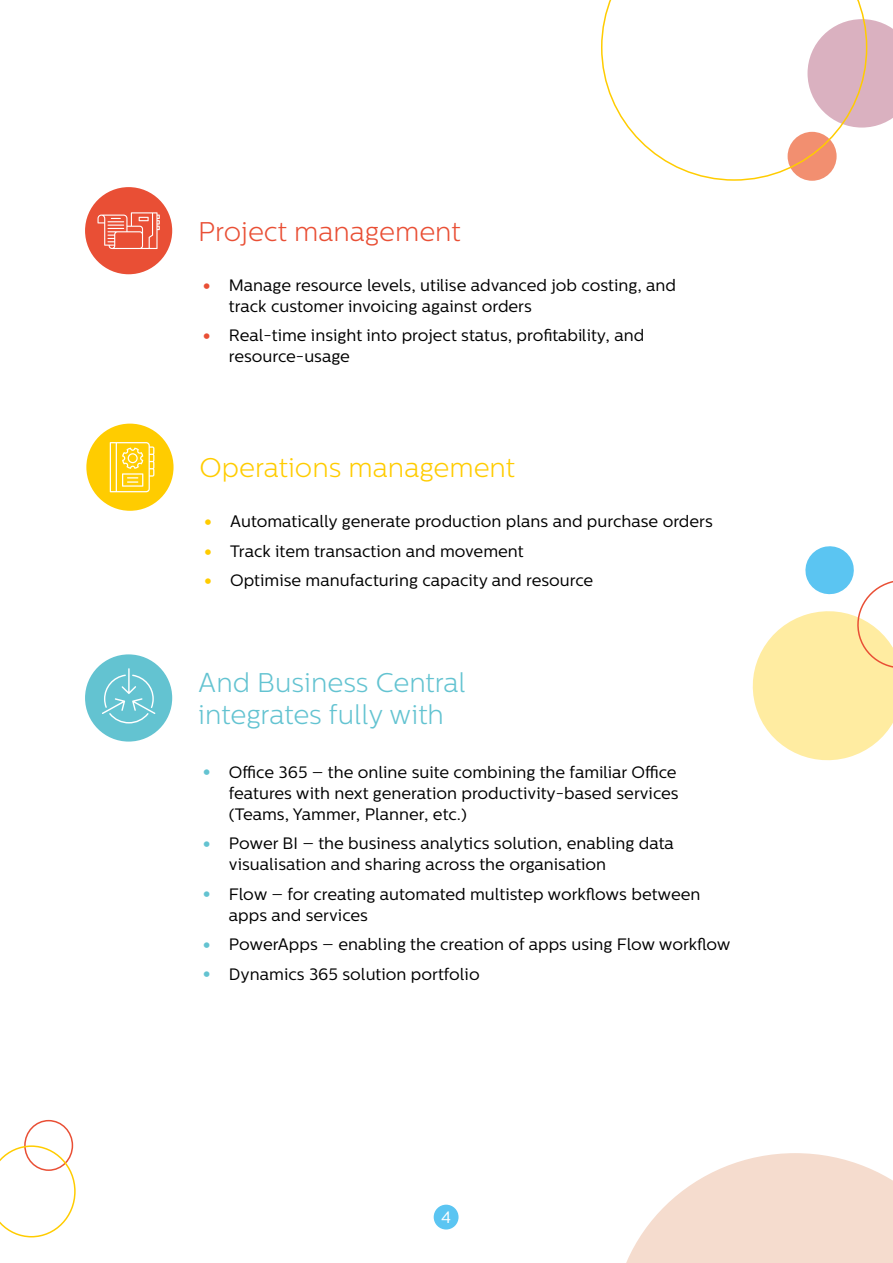
<style>
.page{position:relative;width:893px;height:1263px;background:#fff}
.page>*{position:absolute;margin:0;border:0;box-sizing:border-box;transform-origin:0 0}
.t1{font:300 27px/32.4px "Centrale Sans";color:#63c3d1}
.t2{font:300 27px "Centrale Sans";color:#fc0}
.t3{font:300 27px "Centrale Sans";color:#e94f35}
.t4{font:16.5px/21px "Centrale Sans";color:#000}
.t5{font:16.5px "Centrale Sans";color:#fff}
.s1{font-weight:500;font-size:25.5px;color:#e94f35}
.s2{font-weight:500;font-size:25.5px;color:#fc0}
.s3{font-weight:500;font-size:25.5px;color:#63c3d1}
</style>
<div class="page">
<div style="left:24px;top:1120px;width:49px;height:51px;border:2px solid #e94f35;border-radius:50%"></div>
<svg style="left:0;top:1145px;width:76px;height:92px"></svg>
<svg style="left:867px;top:19px;width:26px;height:109px;background:#dcb6c4"></svg>
<svg style="left:601px;top:0;width:266px;height:181px"></svg>
<svg style="left:626px;top:1153px;width:267px;height:110px"></svg>
<div style="left:85px;top:187px;width:87px;height:87px;background:#e94f35;border-radius:50%"></div>
<svg style="left:97px;top:212px;width:63px;height:37px"></svg>
<div style="left:86px;top:424px;width:88px;height:87px;background:#fc0;border-radius:50%"></div>
<svg style="left:110px;top:442px;width:44px;height:50px"></svg>
<div style="left:85px;top:654px;width:87px;height:87px;background:#63c3d1;border-radius:50%"></div>
<svg style="left:102px;top:668px;width:53px;height:55px"></svg>
<svg style="left:752px;top:546px;width:141px;height:215px"></svg>
<div style="left:434px;top:1205px;width:25px;height:24px;background:#5bc5f2;border-radius:50%"></div>
<h1 class="t3" style="left:198px;top:216px;width:264px">Project management</h1>
<p class="t4" style="left:229px;top:275px;width:449px;text-indent:-27px"><span class="s1">•</span> Manage resource levels, utilise advanced job costing, and track customer invoicing against orders</p>
<p class="t4" style="left:229px;top:325px;width:417px;text-indent:-27px"><span class="s1">•</span> Real-time insight into project status, profitability, and resource-usage</p>
<h1 class="t2" style="left:200px;top:453px;width:317px">Operations management</h1>
<p class="t4" style="left:203px;top:511px;width:511px"><span class="s2">•</span> Automatically generate production plans and purchase orders</p>
<p class="t4" style="left:203px;top:541px;width:322px"><span class="s2">•</span> Track item transaction and movement</p>
<p class="t4" style="left:203px;top:570px;width:391px"><span class="s2">•</span> Optimise manufacturing capacity and resource</p>
<h1 class="t1" style="left:198px;top:666px;width:269px">And Business Central integrates fully with</h1>
<p class="t4" style="left:229px;top:762px;width:451px;text-indent:-27px"><span class="s3">•</span> Office 365 – the online suite combining the familiar Office features with next generation productivity-based services (Teams, Yammer, Planner, etc.)</p>
<p class="t4" style="left:229px;top:833px;width:446px;text-indent:-27px"><span class="s3">•</span> Power BI – the business analytics solution, enabling data visualisation and sharing across the organisation</p>
<p class="t4" style="left:229px;top:884px;width:473px;text-indent:-27px"><span class="s3">•</span> Flow – for creating automated multistep workflows between apps and services</p>
<p class="t4" style="left:202px;top:934px;width:530px"><span class="s3">•</span> PowerApps – enabling the creation of apps using Flow workflow</p>
<p class="t4" style="left:202px;top:964px;width:279px"><span class="s3">•</span> Dynamics 365 solution portfolio</p>
<p class="t5" style="left:441px;top:1208px;width:11px">4</p>
</div>
